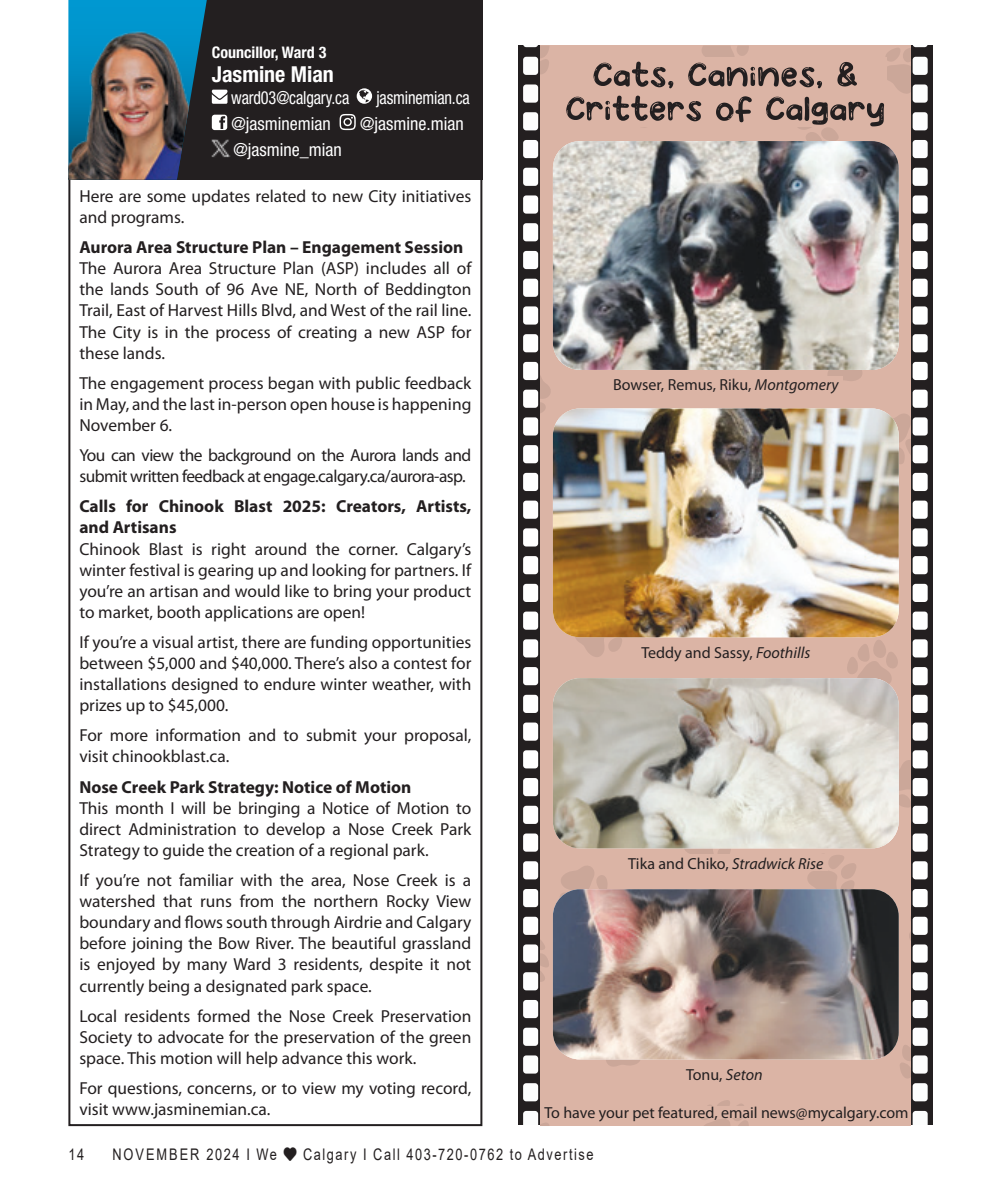
<style>
.page{position:relative;width:990px;height:1188px;background:#fff}
.page>*{position:absolute;margin:0;border:0;box-sizing:border-box;transform-origin:0 0}
.Body_text{font:700 condensed 22px "Helvetica Neue LT Std";color:#fff}
.Body_text-2{font:condensed 18px "Helvetica Neue LT Std";color:#fff}
.Body_text-3{font:condensed 18px "Helvetica Neue LT Std";color:#fff;scale:.91 1}
.Body_text-4{font:17.4px/21.2px "Myriad Pro";color:#231f20;text-align:justify}
.Body_text-5{font:700 17.4px/21.2px "Myriad Pro";color:#231f20}
.Body_text-6{font:17.4px/21.2px "Myriad Pro";letter-spacing:-.03em;color:#231f20}
.Body_text-7{font:16px "Myriad Pro";color:#231f20}
.t1{font:16px "Arial";letter-spacing:.12em;color:#231f20;scale:.8 1}
.Body_text-8{font:700 condensed 16px "Helvetica Neue LT Std";color:#fff}
.s1{font-style:italic}
</style>
<div class="page">
<div style="left:69px;top:0;width:413px;height:180px;background:#231f20"></div>
<svg style="left:357px;top:88px;width:15px;height:16px"></svg>
<svg style="left:68px;top:0;width:160px;height:180px"></svg>
<svg style="left:340px;top:114px;width:16px;height:16px"></svg>
<img style="left:212px;top:140px;width:19px;height:18px">
<svg style="left:518px;top:46px;width:34px;height:1080px"></svg>
<svg style="left:559px;top:46px;width:373px;height:1080px;background:#c1a398"></svg>
<div style="left:544px;top:1106px;width:365px;height:12px;background:#dbb4a5"></div>
<img style="left:553px;top:141px;width:346px;height:229px">
<div style="left:609px;top:376px;width:233px;height:17px;background:#dbb4a5"></div>
<img style="left:553px;top:889px;width:346px;height:170px">
<div style="left:680px;top:1066px;width:89px;height:16px;background:#dbb4a5"></div>
<img style="left:553px;top:678px;width:346px;height:170px">
<div style="left:624px;top:855px;width:204px;height:16px;background:#dbb4a5"></div>
<img style="left:553px;top:408px;width:346px;height:229px">
<div style="left:636px;top:643px;width:179px;height:17px;background:#dbb4a5"></div>
<p class="Body_text-8" style="left:212px;top:42px;width:116px">Councillor, Ward 3</p>
<p class="Body_text" style="left:212px;top:61px;width:124px">Jasmine Mian</p>
<p class="Body_text-3" style="left:231px;top:87px;width:131px">ward03@calgary.ca</p>
<p class="Body_text-3" style="left:376px;top:87px;width:104px">jasminemian.ca</p>
<p class="Body_text-2" style="left:232px;top:113px;width:101px">@jasminemian</p>
<p class="Body_text-2" style="left:360px;top:113px;width:105px">@jasmine.mian</p>
<p class="Body_text-2" style="left:233px;top:140px;width:110px">@jasmine_mian</p>
<p class="Body_text-4" style="left:79px;top:185px;width:393px">Here are some updates related to new City initiatives and programs.</p>
<p class="Body_text-5" style="left:79px;top:236px;width:386px">Aurora Area Structure Plan – Engagement Session</p>
<p class="Body_text-4" style="left:79px;top:258px;width:394px">The Aurora Area Structure Plan (ASP) includes all of the lands South of 96 Ave NE, North of Beddington Trail, East of Harvest Hills Blvd, and West of the rail line.<br>The City is in the process of creating a new ASP for these lands.</p>
<p class="Body_text-4" style="left:79px;top:372px;width:394px">The engagement process began with public feedback in May, and the last in-person open house is happening November 6.</p>
<p class="Body_text-6" style="left:79px;top:444px;width:394px">You can view the background on the Aurora lands and submit written feedback at engage.calgary.ca/aurora-asp.</p>
<p class="Body_text-5" style="left:79px;top:495px;width:394px">Calls for Chinook Blast 2025: Creators, Artists, and Artisans</p>
<p class="Body_text-4" style="left:79px;top:538px;width:394px">Chinook Blast is right around the corner. Calgary’s winter festival is gearing up and looking for partners. If you’re an artisan and would like to bring your product to market, booth applications are open!</p>
<p class="Body_text-4" style="left:79px;top:631px;width:393px">If you’re a visual artist, there are funding opportunities between $5,000 and $40,000. There’s also a contest for installations designed to endure winter weather, with prizes up to $45,000.</p>
<p class="Body_text-4" style="left:79px;top:725px;width:394px">For more information and to submit your proposal, visit chinookblast.ca.</p>
<p class="Body_text-5" style="left:79px;top:776px;width:334px">Nose Creek Park Strategy: Notice of Motion</p>
<p class="Body_text-4" style="left:79px;top:797px;width:393px">This month I will be bringing a Notice of Motion to direct Administration to develop a Nose Creek Park Strategy to guide the creation of a regional park.</p>
<p class="Body_text-4" style="left:79px;top:869px;width:394px">If you’re not familiar with the area, Nose Creek is a watershed that runs from the northern Rocky View boundary and flows south through Airdrie and Calgary before joining the Bow River. The beautiful grassland is enjoyed by many Ward 3 residents, despite it not currently being a designated park space.</p>
<p class="Body_text-4" style="left:79px;top:1005px;width:393px">Local residents formed the Nose Creek Preservation Society to advocate for the preservation of the green space. This motion will help advance this work.</p>
<p class="Body_text-4" style="left:79px;top:1077px;width:393px">For questions, concerns, or to view my voting record, visit www.jasminemian.ca.</p>
<p class="Body_text-7" style="left:613px;top:375px;width:227px">Bowser, Remus, Riku, <span class="s1">Montgomery</span></p>
<p class="Body_text-7" style="left:641px;top:643px;width:170px">Teddy and Sassy, <span class="s1">Foothills</span></p>
<p class="Body_text-7" style="left:628px;top:854px;width:197px">Tika and Chiko, <span class="s1">Stradwick Rise</span></p>
<p class="Body_text-7" style="left:686px;top:1065px;width:78px">Tonu, <span class="s1">Seton</span></p>
<p class="Body_text-7" style="left:544px;top:1103px;width:366px">To have your pet featured, email news@mycalgary.com</p>
<p class="t1" style="left:68px;top:1144px;width:21px">14</p>
<p class="t1" style="left:112px;top:1144px;width:603px">NOVEMBER 2024 I We ♥ Calgary I Call 403-720-0762 to Advertise</p>
</div>
